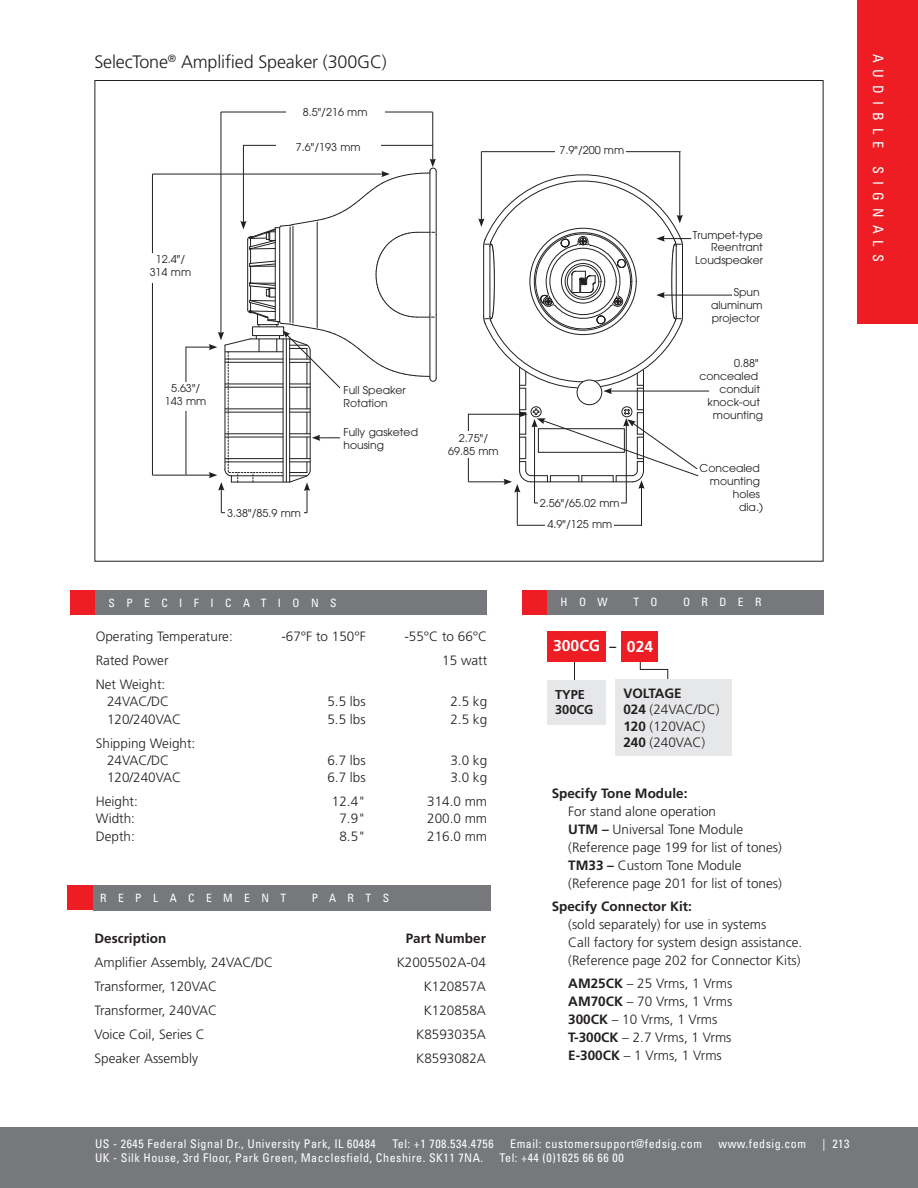
<style>
.page{position:relative;width:918px;height:1188px;background:#fff}
.page>*{position:absolute;margin:0;border:0;box-sizing:border-box;transform-origin:0 0}
.p2head{font:300 18px "Frutiger";letter-spacing:-.01em;color:#231f20}
.t1{font:700 15.6px "Frutiger";color:#fff}
.t2{font:condensed 14.25px "Univers";letter-spacing:.5em;color:#fff}
.t3{font:300 13.5px/18.1px "Frutiger";color:#231f20}
.t4{font:700 13.5px "Frutiger";color:#231f20}
.t5{font:700 12.9px "Frutiger";color:#231f20}
.t6{font:condensed 12px "Univers";letter-spacing:.045em;color:#fff}
.t7{font:condensed 11.55px "Univers";letter-spacing:1em;color:#fff}
.t8{font:10.8px/12.9px "Avant Garde";color:#231f20;text-align:center}
.s1{font-weight:700}
</style>
<div class="page">
<div style="left:0;top:1127px;width:918px;height:61px;background:#76787b"></div>
<div style="left:857px;top:0;width:61px;height:324px;background:#ee1d23"></div>
<svg style="left:640px;top:662px;width:29px;height:18px"></svg>
<svg style="left:574px;top:662px;width:1px;height:18px"></svg>
<div style="left:70px;top:590px;width:26px;height:25px;background:#ee1d23"></div>
<div style="left:96px;top:590px;width:391px;height:25px;background:#76787b"></div>
<div style="left:616px;top:680px;width:116px;height:76px;background:#e6e7e9"></div>
<div style="left:548px;top:680px;width:58px;height:44px;background:#e6e7e9"></div>
<div style="left:547px;top:632px;width:59px;height:30px;background:#ee1d23"></div>
<div style="left:622px;top:632px;width:36px;height:30px;background:#ee1d23"></div>
<hr style="left:481px;top:152px;width:1px;height:69px;background:#231f20">
<hr style="left:679px;top:152px;width:1px;height:65px;background:#231f20">
<hr style="left:481px;top:151px;width:200px;height:1px;background:#231f20">
<hr style="left:517px;top:490px;width:1px;height:35px;background:#231f20">
<hr style="left:641px;top:487px;width:1px;height:39px;background:#231f20">
<hr style="left:517px;top:525px;width:125px;height:1px;background:#231f20">
<hr style="left:534px;top:425px;width:1px;height:78px;background:#231f20">
<hr style="left:626px;top:424px;width:1px;height:79px;background:#231f20">
<hr style="left:535px;top:503px;width:92px;height:1px;background:#231f20">
<div style="left:555px;top:144px;width:71px;height:20px;background:#fff"></div>
<hr style="left:468px;top:414px;width:53px;height:1px;background:#231f20">
<hr style="left:468px;top:481px;width:38px;height:1px;background:#231f20">
<hr style="left:468px;top:414px;width:1px;height:68px;background:#231f20">
<div style="left:439px;top:432px;width:69px;height:26px;background:#fff"></div>
<div style="left:538px;top:497px;width:83px;height:16px;background:#fff"></div>
<div style="left:545px;top:518px;width:69px;height:17px;background:#fff"></div>
<hr style="left:610px;top:391px;width:99px;height:1px;background:#231f20">
<hr style="left:663px;top:295px;width:69px;height:1px;background:#231f20">
<svg style="left:478px;top:160px;width:221px;height:333px"></svg>
<hr style="left:152px;top:174px;width:1px;height:301px;background:#231f20">
<hr style="left:152px;top:174px;width:231px;height:1px;background:#231f20">
<div style="left:141px;top:254px;width:60px;height:29px;background:#fff"></div>
<hr style="left:432px;top:112px;width:1px;height:49px;background:#231f20">
<hr style="left:221px;top:112px;width:1px;height:222px;background:#231f20">
<hr style="left:221px;top:112px;width:212px;height:1px;background:#231f20">
<hr style="left:243px;top:145px;width:190px;height:1px;background:#231f20">
<hr style="left:243px;top:145px;width:1px;height:78px;background:#231f20">
<div style="left:277px;top:139px;width:104px;height:16px;background:#fff"></div>
<div style="left:287px;top:104px;width:98px;height:16px;background:#fff"></div>
<hr style="left:152px;top:475px;width:59px;height:1px;background:#231f20">
<svg style="left:186px;top:159px;width:251px;height:354px"></svg>
<div style="left:68px;top:885px;width:25px;height:25px;background:#ee1d23"></div>
<div style="left:93px;top:885px;width:397px;height:25px;background:#76787b"></div>
<div style="left:522px;top:590px;width:26px;height:25px;background:#ee1d23"></div>
<div style="left:547px;top:590px;width:277px;height:25px;background:#76787b"></div>
<p class="p2head" style="left:94px;top:51px;width:294px">SelecTone<sup>®</sup> Amplified Speaker (300GC)</p>
<p class="t8" style="left:303px;top:106px;width:66px">8.5"/216 mm</p>
<p class="t8" style="left:150px;top:253px;width:43px">12.4"/<br>314 mm</p>
<p class="t8" style="left:296px;top:141px;width:66px">7.6"/193 mm</p>
<p class="t8" style="left:165px;top:382px;width:43px">5.63"/<br>143 mm</p>
<p class="t8" style="left:227px;top:507px;width:75px">3.38"/85.9 mm</p>
<p class="t8" style="left:344px;top:383px;width:64px;text-align:left">Full Speaker<br>Rotation</p>
<p class="t8" style="left:344px;top:426px;width:76px;text-align:left">Fully gasketed housing</p>
<p class="t8" style="left:448px;top:431px;width:52px">2.75"/<br>69.85 mm</p>
<p class="t7" style="left:109px;top:595px;width:230px">SPECIFICATIONS</p>
<p class="t3" style="left:96px;top:628px;width:139px">Operating Temperature:</p>
<p class="t3" style="left:281px;top:628px;width:86px">-67°F to 150°F</p>
<p class="t3" style="left:404px;top:628px;width:84px">-55°C to 66°C</p>
<p class="t3" style="left:96px;top:652px;width:74px">Rated Power</p>
<p class="t3" style="left:442px;top:652px;width:47px">15 watt</p>
<p class="t3" style="left:96px;top:676px;width:75px;line-height:17.2px;text-align:right">Net Weight:<br>24VAC/DC</p>
<p class="t3" style="left:327px;top:693px;width:40px">5.5 lbs</p>
<p class="t3" style="left:450px;top:693px;width:38px">2.5 kg</p>
<p class="t3" style="left:107px;top:710px;width:76px">120/240VAC</p>
<p class="t3" style="left:327px;top:710px;width:40px">5.5 lbs</p>
<p class="t3" style="left:450px;top:710px;width:38px">2.5 kg</p>
<p class="t3" style="left:107px;top:734px;width:90px;line-height:17.2px;text-indent:-11px">Shipping Weight:<br>24VAC/DC</p>
<p class="t3" style="left:327px;top:751px;width:40px">6.7 lbs</p>
<p class="t3" style="left:450px;top:751px;width:38px">3.0 kg</p>
<p class="t3" style="left:107px;top:769px;width:76px">120/240VAC</p>
<p class="t3" style="left:327px;top:769px;width:40px">6.7 lbs</p>
<p class="t3" style="left:450px;top:769px;width:38px">3.0 kg</p>
<p class="t3" style="left:96px;top:793px;width:44px">Height:</p>
<p class="t3" style="left:332px;top:793px;width:35px">12.4"</p>
<p class="t3" style="left:427px;top:793px;width:62px">314.0 mm</p>
<p class="t3" style="left:96px;top:810px;width:41px">Width:</p>
<p class="t3" style="left:339px;top:810px;width:28px">7.9"</p>
<p class="t3" style="left:427px;top:810px;width:62px">200.0 mm</p>
<p class="t3" style="left:96px;top:827px;width:41px">Depth:</p>
<p class="t3" style="left:339px;top:827px;width:28px">8.5"</p>
<p class="t3" style="left:427px;top:827px;width:62px">216.0 mm</p>
<p class="t7" style="left:100px;top:890px;width:188px">REPLACEMENT</p>
<p class="t7" style="left:312px;top:890px;width:79px">PARTS</p>
<p class="t4" style="left:94px;top:931px;width:73px">Description</p>
<p class="t4" style="left:406px;top:931px;width:82px">Part Number</p>
<p class="t3" style="left:94px;top:954px;width:180px">Amplifier Assembly, 24VAC/DC</p>
<p class="t3" style="left:397px;top:954px;width:91px">K2005502A-04</p>
<p class="t3" style="left:94px;top:978px;width:124px">Transformer, 120VAC</p>
<p class="t3" style="left:424px;top:978px;width:64px">K120857A</p>
<p class="t3" style="left:94px;top:1002px;width:124px">Transformer, 240VAC</p>
<p class="t3" style="left:424px;top:1002px;width:64px">K120858A</p>
<p class="t3" style="left:94px;top:1026px;width:112px">Voice Coil, Series C</p>
<p class="t3" style="left:416px;top:1026px;width:71px">K8593035A</p>
<p class="t3" style="left:94px;top:1050px;width:105px">Speaker Assembly</p>
<p class="t3" style="left:416px;top:1050px;width:71px">K8593082A</p>
<p class="t8" style="left:559px;top:144px;width:66px">7.9"/200 mm</p>
<p class="t8" style="left:540px;top:492px;width:81px;line-height:21.6px">2.56"/65.02 mm<br>4.9"/125 mm</p>
<p class="t8" style="left:693px;top:228px;width:72px;text-align:right">Trumpet-type<br>Reentrant<br>Loudspeaker</p>
<p class="t8" style="left:711px;top:286px;width:53px;text-align:left;text-indent:23px">Spun aluminum projector</p>
<p class="t8" style="left:734px;top:357px;width:26px">0.88"</p>
<p class="t8" style="left:700px;top:370px;width:60px">concealed</p>
<p class="t8" style="left:720px;top:383px;width:42px">conduit</p>
<p class="t8" style="left:708px;top:396px;width:54px">knock-out</p>
<p class="t8" style="left:713px;top:409px;width:52px">mounting</p>
<p class="t8" style="left:700px;top:461px;width:65px;text-align:right">Concealed mounting holes<br>dia.)</p>
<p class="t8" style="left:732px;top:500px;width:32px">(0.201"</p>
<p class="t7" style="left:561px;top:595px;width:49px">HOW</p>
<p class="t7" style="left:633px;top:595px;width:26px">T O</p>
<p class="t7" style="left:683px;top:595px;width:80px">ORDER</p>
<p class="t1" style="left:553px;top:636px;width:49px">300CG</p>
<p class="t1" style="left:627px;top:637px;width:28px">024</p>
<p class="t5" style="left:555px;top:686px;width:31px">TYPE</p>
<p class="t5" style="left:555px;top:702px;width:40px">300CG</p>
<p class="t4" style="left:609px;top:638px;width:8px">–</p>
<p class="t4" style="left:623px;top:686px;width:60px">VOLTAGE</p>
<p class="t3" style="left:623px;top:701px;width:98px"><span class="s1">024</span> (24VAC/DC)</p>
<p class="t3" style="left:623px;top:717px;width:83px"><span class="s1">120</span> (120VAC)</p>
<p class="t3" style="left:623px;top:733px;width:83px"><span class="s1">240</span> (240VAC)</p>
<p class="t3" style="left:568px;top:784px;width:215px;text-indent:-17px"><span class="s1">Specify Tone Module:<br></span>For stand alone operation<br><span class="s1">UTM –</span> Universal Tone Module (Reference page 199 for list of tones)<br><span class="s1">TM33 –</span> Custom Tone Module (Reference page 201 for list of tones)</p>
<p class="t3" style="left:568px;top:897px;width:235px;text-indent:-17px"><span class="s1">Specify Connector Kit:<br></span>(sold separately) for use in systems<br>Call factory for system design assistance. (Reference page 202 for Connector Kits)</p>
<p class="t3" style="left:568px;top:974px;width:166px"><span class="s1">AM25CK</span> – 25 Vrms, 1 Vrms<br><span class="s1">AM70CK</span> – 70 Vrms, 1 Vrms<br><span class="s1">300CK</span> – 10 Vrms, 1 Vrms<br><span class="s1">T-300CK</span> – 2.7 Vrms, 1 Vrms<br><span class="s1">E-300CK</span> – 1 Vrms, 1 Vrms</p>
<p class="t2" style="left:887px;top:54px;width:210px;rotate:90deg">AUDIBLE SIGNALS</p>
<p class="t6" style="left:95px;top:1136px;width:282px">US - 2645 Federal Signal Dr., University Park, IL 60484</p>
<p class="t6" style="left:392px;top:1136px;width:103px">Tel: +1 708.534.4756</p>
<p class="t6" style="left:510px;top:1136px;width:193px">Email: customersupport@fedsig.com</p>
<p class="t6" style="left:719px;top:1136px;width:89px">www.fedsig.com</p>
<p class="t6" style="left:823px;top:1136px;width:28px">| 213</p>
<p class="t6" style="left:95px;top:1150px;width:390px">UK - Silk House, 3rd Floor, Park Green, Macclesfield, Cheshire. SK11 7NA.</p>
<p class="t6" style="left:500px;top:1150px;width:126px">Tel: +44 (0)1625 66 66 00</p>
</div>
